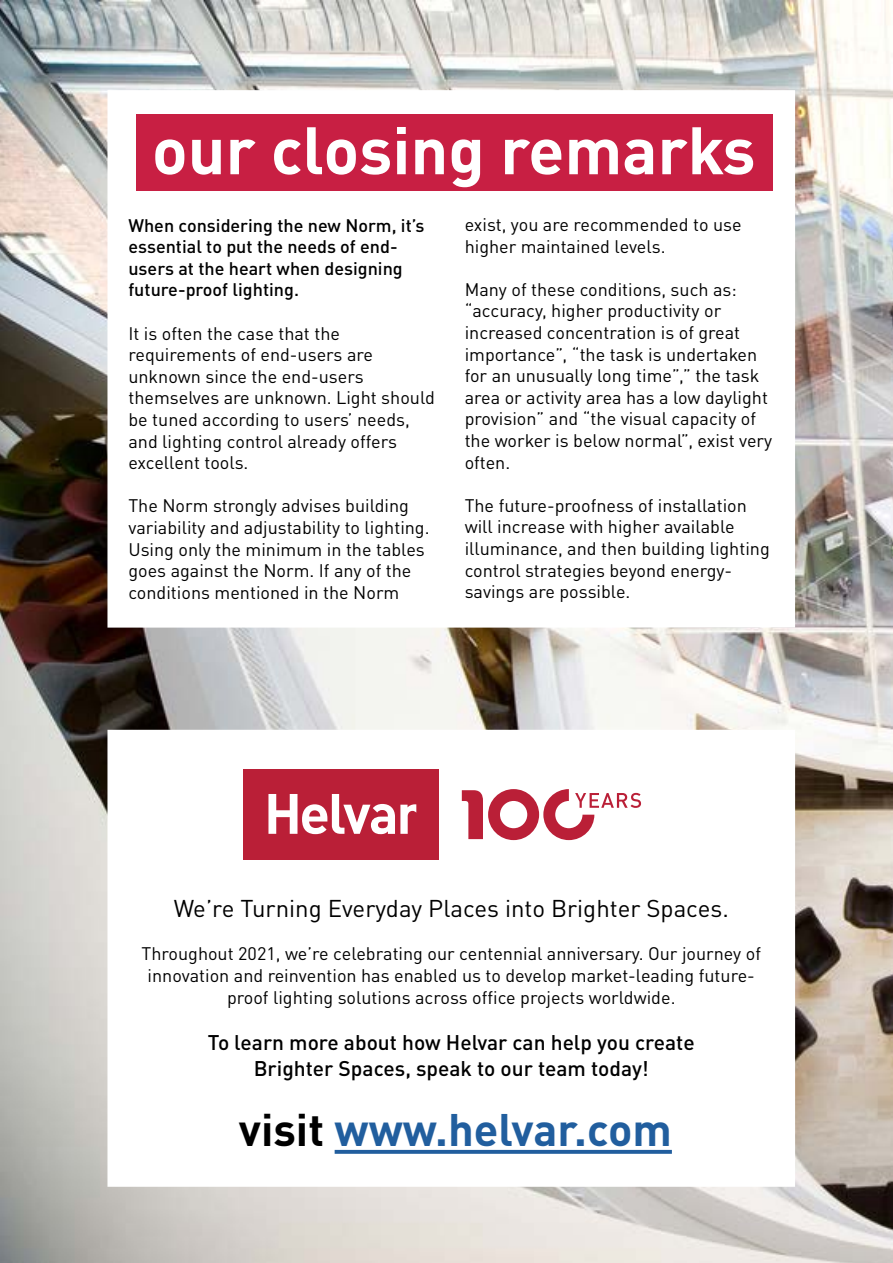
<style>
.page{position:relative;width:893px;height:1263px;background:#fff}
.page>*{position:absolute;margin:0;border:0;box-sizing:border-box;transform-origin:0 0}
.t1{font:700 66px "DIN Pro";color:#fff}
.t2{font:700 45px "DIN Pro";color:#215e9e}
.t3{font:24px "DIN Pro";color:#000}
.t4{font:500 21px/25.2px "DIN Pro";color:#000;text-align:center}
.t5{font:18px/21.6px "DIN Pro";color:#000}
.t6{font:500 18px/21.6px "DIN Pro";color:#000}
.s1{color:#000}
</style>
<div class="page">
<img style="left:0;top:0;width:893px;height:1263px">
<div style="left:107px;top:90px;width:688px;height:538px;background:#fff;border:3px solid #fff"></div>
<div style="left:107px;top:730px;width:688px;height:457px;background:#fff"></div>
<div style="left:136px;top:115px;width:637px;height:76px;background:#c81f43"></div>
<svg style="left:335px;top:1150px;width:337px;height:4px"></svg>
<div style="left:243px;top:770px;width:196px;height:90px;background:#ba1f37"></div>
<svg style="left:268px;top:794px;width:148px;height:40px"></svg>
<svg style="left:462px;top:789px;width:179px;height:51px"></svg>
<h1 class="t1" style="left:152px;top:95px;width:605px">our closing remarks</h1>
<p class="t6" style="left:128px;top:212px;width:298px">When considering the new Norm, it’s essential to put the needs of end&shy;users at the heart when designing future-proof lighting.</p>
<p class="t5" style="left:128px;top:320px;width:308px">It is often the case that the requirements of end-users are unknown since the end-users themselves are unknown. Light should be tuned according to users’ needs, and lighting control already offers excellent tools.</p>
<p class="t5" style="left:128px;top:493px;width:303px">The Norm strongly advises building variability and adjustability to lighting.<br>Using only the minimum in the tables goes against the Norm. If any of the conditions mentioned in the Norm</p>
<p class="t5" style="left:465px;top:212px;width:278px">exist, you are recommended to use higher maintained levels.</p>
<p class="t5" style="left:465px;top:277px;width:309px">Many of these conditions, such as: “accuracy, higher productivity or increased concentration is of great importance”, “the task is undertaken for an unusually long time”,” the task area or activity area has a low daylight provision” and “the visual capacity of the worker is below normal”, exist very often.</p>
<p class="t5" style="left:465px;top:493px;width:307px">The future-proofness of installation will increase with higher available illuminance, and then building lighting control strategies beyond energy&shy;savings are possible.</p>
<h3 class="t3" style="left:174px;top:890px;width:557px">We’re Turning Everyday Places into Brighter Spaces.</h3>
<p class="t5" style="left:142px;top:941px;width:621px;text-align:center">Throughout 2021, we’re celebrating our centennial anniversary. Our journey of innovation and reinvention has enabled us to develop market-leading future&shy;proof lighting solutions across office projects worldwide.</p>
<p class="t4" style="left:208px;top:1028px;width:488px">To learn more about how Helvar can help you create<br>Brighter Spaces, speak to our team today!</p>
<h2 class="t2" style="left:239px;top:1092px;width:434px"><span class="s1">visit</span> www.helvar.com</h2>
</div>
